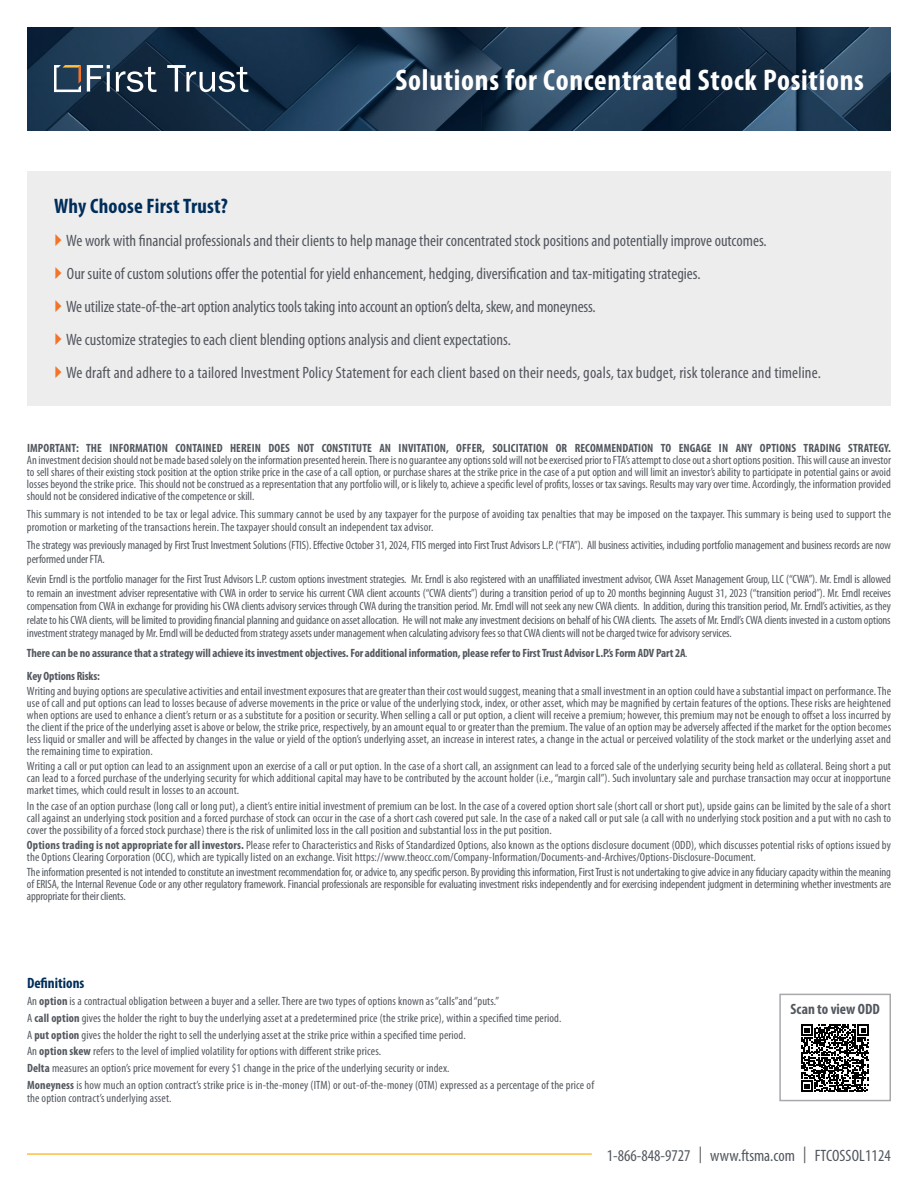
<style>
.page{position:relative;width:918px;height:1188px;background:#fff}
.page>*{position:absolute;margin:0;border:0;box-sizing:border-box;transform-origin:0 0}
.t1{font:700 condensed 30px "Myriad Pro";letter-spacing:.025em;color:#fff}
.t2{font:700 condensed 21px "Myriad Pro";letter-spacing:.01em;color:#002e5a}
.t3{font:condensed 16.5px/33px "Myriad Pro";color:#53585f}
.t4{font:700 condensed 15px "Myriad Pro";color:#53585f}
.t5{font:700 condensed 15px "Myriad Pro";color:#002e5a}
.t6{font:condensed 12px/12px "Myriad Pro";letter-spacing:.01em;color:#53585f;text-align:justify}
.t7{font:condensed 12px/13.5px "Myriad Pro";letter-spacing:-.01em;color:#53585f}
.t8{font:700 condensed 12px/22.5px "Myriad Pro";letter-spacing:-.01em;color:#53585f}
.t9{font:700 condensed 12px "Myriad Pro";letter-spacing:.01em;color:#53585f}
.s1{font-weight:400;font-style:italic}
.s2{font-weight:700}
</style>
<div class="page">
<img style="left:27px;top:27px;width:864px;height:103px">
<svg style="left:87px;top:65px;width:23px;height:27px"></svg>
<hr style="left:107px;top:72px;width:3px;height:20px;background:#fff">
<svg style="left:116px;top:67px;width:41px;height:25px"></svg>
<svg style="left:167px;top:65px;width:81px;height:27px"></svg>
<svg style="left:54px;top:65px;width:27px;height:27px"></svg>
<hr style="left:27px;top:1153px;width:565px;height:2px;background:#febf40">
<div style="left:27px;top:171px;width:864px;height:234px;background:#eeedee"></div>
<svg style="left:801px;top:1024px;width:68px;height:68px"></svg>
<div style="left:779px;top:994px;width:112px;height:107px;border:2px solid #a9a9ad"></div>
<h1 class="t1" style="left:395px;top:61px;width:470px">Solutions for Concentrated Stock Positions</h1>
<h2 class="t2" style="left:54px;top:193px;width:175px">Why Choose First Trust?</h2>
<p class="t3" style="left:66px;top:224px;width:756px">We work with financial professionals and their clients to help manage their concentrated stock positions and potentially improve outcomes.<br>Our suite of custom solutions offer the potential for yield enhancement, hedging, diversification and tax-mitigating strategies.<br>We utilize state-of-the-art option analytics tools taking into account an option’s delta, skew, and moneyness.<br>We customize strategies to each client blending options analysis and client expectations.<br>We draft and adhere to a tailored Investment Policy Statement for each client based on their needs, goals, tax budget, risk tolerance and timeline.</p>
<p class="t9" style="left:27px;top:440px;width:865px">IMPORTANT: THE INFORMATION CONTAINED HEREIN DOES NOT CONSTITUTE AN INVITATION, OFFER, SOLICITATION OR RECOMMENDATION TO ENGAGE IN ANY OPTIONS TRADING STRATEGY.</p>
<p class="t6" style="left:27px;top:454px;width:866px">An investment decision should not be made based solely on the information presented herein. There is no guarantee any options sold will not be exercised prior to FTA’s attempt to close out a short options position. This will cause an investor to sell shares of their existing stock position at the option strike price in the case of a call option, or purchase shares at the strike price in the case of a put option and will limit an investor’s ability to participate in potential gains or avoid losses beyond the strike price. This should not be construed as a representation that any portfolio will, or is likely to, achieve a specific level of profits, losses or tax savings. Results may vary over time. Accordingly, the information provided should not be considered indicative of the competence or skill.</p>
<p class="t6" style="left:27px;top:507px;width:866px;line-height:13.5px">This summary is not intended to be tax or legal advice. This summary cannot be used by any taxpayer for the purpose of avoiding tax penalties that may be imposed on the taxpayer. This summary is being used to support the promotion or marketing of the transactions herein. The taxpayer should consult an independent tax advisor.</p>
<p class="t7" style="left:27px;top:538px;width:866px">The strategy was previously managed by First Trust Investment Solutions (FTIS). Effective October 31, 2024, FTIS merged into First Trust Advisors L.P. (“FTA”). All business activities, including portfolio management and business records are now performed under FTA.</p>
<p class="t6" style="left:27px;top:572px;width:866px;line-height:13.5px">Kevin Erndl is the portfolio manager for the First Trust Advisors L.P. custom options investment strategies. Mr. Erndl is also registered with an unaffiliated investment advisor, CWA Asset Management Group, LLC (“CWA”). Mr. Erndl is allowed to remain an investment adviser representative with CWA in order to service his current CWA client accounts (“CWA clients”) during a transition period of up to 20 months beginning August 31, 2023 (“transition period”). Mr. Erndl receives compensation from CWA in exchange for providing his CWA clients advisory services through CWA during the transition period. Mr. Erndl will not seek any new CWA clients. In addition, during this transition period, Mr. Erndl’s activities, as they relate to his CWA clients, will be limited to providing financial planning and guidance on asset allocation. He will not make any investment decisions on behalf of his CWA clients. The assets of Mr. Erndl’s CWA clients invested in a custom options investment strategy managed by Mr. Erndl will be deducted from strategy assets under management when calculating advisory fees so that CWA clients will not be charged twice for advisory services.</p>
<p class="t8" style="left:27px;top:642px;width:662px">There can be no assurance that a strategy will achieve its investment objectives. For additional information, please refer to First Trust Advisor L.P.’s Form ADV Part 2A<span class="s1">.<br></span>Key Options Risks:</p>
<p class="t6" style="left:27px;top:685px;width:866px">Writing and buying options are speculative activities and entail investment exposures that are greater than their cost would suggest, meaning that a small investment in an option could have a substantial impact on performance. The use of call and put options can lead to losses because of adverse movements in the price or value of the underlying stock, index, or other asset, which may be magnified by certain features of the options. These risks are heightened when options are used to enhance a client’s return or as a substitute for a position or security. When selling a call or put option, a client will receive a premium; however, this premium may not be enough to offset a loss incurred by the client if the price of the underlying asset is above or below, the strike price, respectively, by an amount equal to or greater than the premium. The value of an option may be adversely affected if the market for the option becomes less liquid or smaller and will be affected by changes in the value or yield of the option’s underlying asset, an increase in interest rates, a change in the actual or perceived volatility of the stock market or the underlying asset and the remaining time to expiration.</p>
<p class="t6" style="left:27px;top:760px;width:866px">Writing a call or put option can lead to an assignment upon an exercise of a call or put option. In the case of a short call, an assignment can lead to a forced sale of the underlying security being held as collateral. Being short a put can lead to a forced purchase of the underlying security for which additional capital may have to be contributed by the account holder (i.e., “margin call”). Such involuntary sale and purchase transaction may occur at inopportune market times, which could result in losses to an account.</p>
<p class="t6" style="left:27px;top:799px;width:866px">In the case of an option purchase (long call or long put), a client’s entire initial investment of premium can be lost. In the case of a covered option short sale (short call or short put), upside gains can be limited by the sale of a short call against an underlying stock position and a forced purchase of stock can occur in the case of a short cash covered put sale. In the case of a naked call or put sale (a call with no underlying stock position and a put with no cash to cover the possibility of a forced stock purchase) there is the risk of unlimited loss in the call position and substantial loss in the put position.</p>
<p class="t6" style="left:27px;top:839px;width:865px"><span class="s2">Options trading is not appropriate for all investors.</span> Please refer to Characteristics and Risks of Standardized Options, also known as the options disclosure document (ODD), which discusses potential risks of options issued by the Options Clearing Corporation (OCC), which are typically listed on an exchange. Visit https://www.theocc.com/Company-Information/Documents-and-Archives/Options-Disclosure-Document.</p>
<p class="t6" style="left:27px;top:866px;width:866px">The information presented is not intended to constitute an investment recommendation for, or advice to, any specific person. By providing this information, First Trust is not undertaking to give advice in any fiduciary capacity within the meaning of ERISA, the Internal Revenue Code or any other regulatory framework. Financial professionals are responsible for evaluating investment risks independently and for exercising independent judgment in determining whether investments are appropriate for their clients.</p>
<p class="t5" style="left:27px;top:974px;width:59px">Definitions</p>
<p class="t6" style="left:27px;top:993px;width:569px;line-height:16.8px;text-align:left">An <span class="s2">option</span> is a contractual obligation between a buyer and a seller. There are two types of options known as “calls”and “puts.”<br>A <span class="s2">call option</span> gives the holder the right to buy the underlying asset at a predetermined price (the strike price), within a specified time period.<br>A <span class="s2">put option</span> gives the holder the right to sell the underlying asset at the strike price within a specified time period.<br>An <span class="s2">option skew</span> refers to the level of implied volatility for options with different strike prices.<br><span class="s2">Delta</span> measures an option’s price movement for every $1 change in the price of the underlying security or index.<br><span class="s2">Moneyness</span> is how much an option contract’s strike price is in-the-money (ITM) or out-of-the-money (OTM) expressed as a percentage of the price of</p>
<p class="t6" style="left:27px;top:1092px;width:146px">the option contract’s underlying asset.</p>
<p class="t4" style="left:791px;top:1000px;width:91px">Scan to view ODD</p>
<h3 class="t3" style="left:607px;top:1139px;width:286px">1-866-848-9727 | www.ftsma.com | FTCOSSOL1124</h3>
</div>
